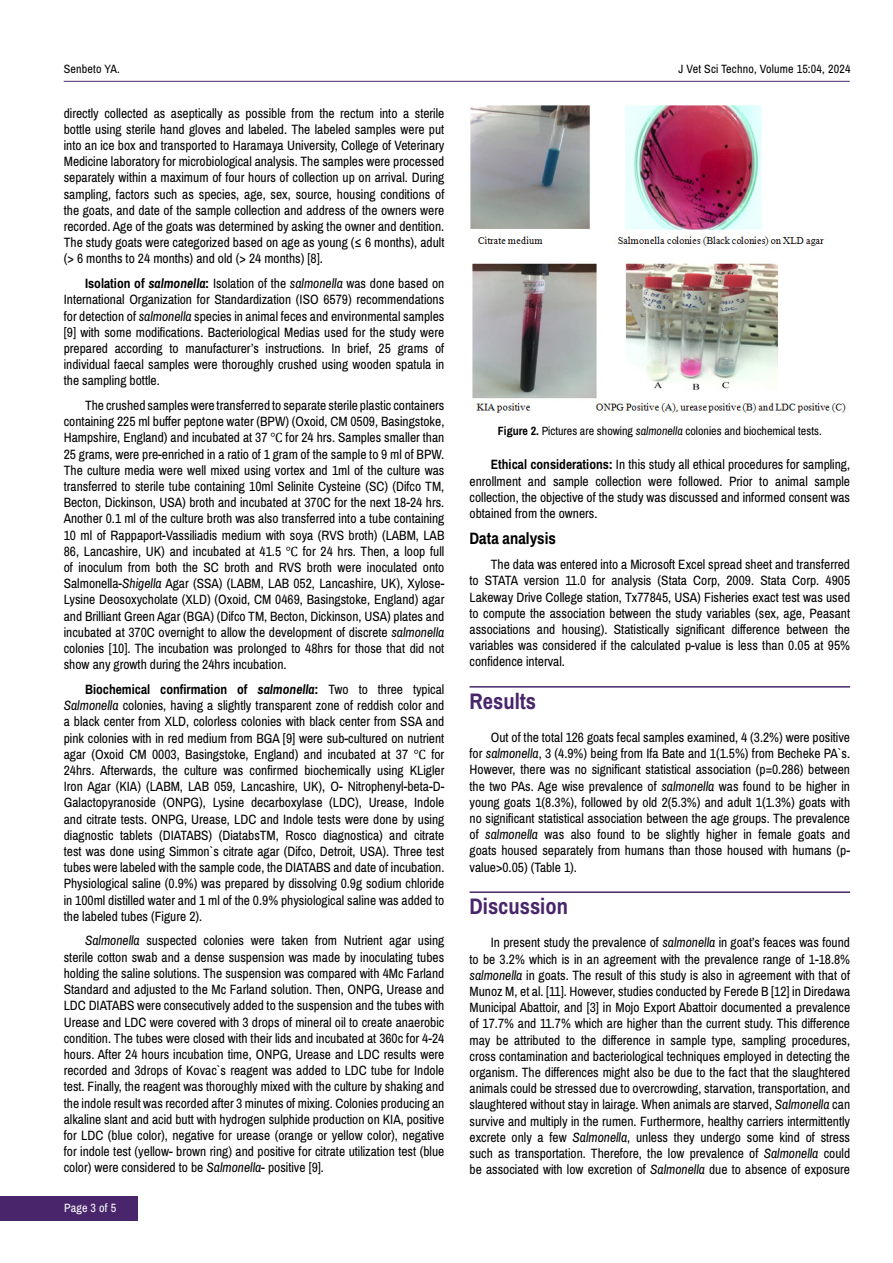
<style>
.page{position:relative;width:893px;height:1263px;background:#fff}
.page>*{position:absolute;margin:0;border:0;box-sizing:border-box;transform-origin:0 0}
.t1{font:700 22.5px "Archivo Narrow";color:#49266c}
.t2{font:700 16.5px "Archivo Narrow";color:#000}
.t3{font:13.5px/16.2px "Archivo Narrow";color:#000;text-align:justify}
.t4{font:12px "Archivo Narrow";color:#000}
.t5{font:12px "Archivo Narrow";letter-spacing:.015em;color:#fff}
.s1{font-weight:700}
.s2{font-weight:700;font-style:italic}
.s3{font-style:italic}
.s4{font-family:"Cambria Math"}
</style>
<div class="page">
<hr style="left:64px;top:81px;width:786px;height:1px;background:#49266c">
<div style="left:0;top:1196px;width:137px;height:24px;background:#49266c"></div>
<hr style="left:470px;top:686px;width:380px;height:2px;background:#49266c">
<hr style="left:470px;top:891px;width:380px;height:2px;background:#49266c">
<img style="left:470px;top:105px;width:376px;height:308px">
<p class="t4" style="left:64px;top:61px;width:58px">Senbeto YA.</p>
<p class="t4" style="left:678px;top:61px;width:173px">J Vet Sci Techno, Volume 15:04, 2024</p>
<p class="t3" style="left:64px;top:105px;width:382px">directly collected as aseptically as possible from the rectum into a sterile bottle using sterile hand gloves and labeled. The labeled samples were put into an ice box and transported to Haramaya University, College of Veterinary Medicine laboratory for microbiological analysis. The samples were processed separately within a maximum of four hours of collection up on arrival. During sampling, factors such as species, age, sex, source, housing conditions of the goats, and date of the sample collection and address of the owners were recorded. Age of the goats was determined by asking the owner and dentition.<br>The study goats were categorized based on age as young (≤ 6 months), adult (&gt; 6 months to 24 months) and old (&gt; 24 months) [8].</p>
<p class="t3" style="left:64px;top:276px;width:382px;text-indent:21px"><span class="s1">Isolation of</span> <span class="s2">salmonella</span><span class="s1">:</span> Isolation of the <span class="s3">salmonella</span> was done based on International Organization for Standardization (ISO 6579) recommendations for detection of <span class="s3">salmonella</span> species in animal feces and environmental samples [9] with some modifications. Bacteriological Medias used for the study were prepared according to manufacturer’s instructions. In brief, 25 grams of individual faecal samples were thoroughly crushed using wooden spatula in the sampling bottle.</p>
<p class="t3" style="left:64px;top:397px;width:382px;text-indent:21px">The crushed samples were transferred to separate sterile plastic containers containing 225 ml buffer peptone water (BPW) (Oxoid, CM 0509, Basingstoke, Hampshire, England) and incubated at 37 <span class="s4">℃</span> for 24 hrs. Samples smaller than 25 grams, were pre-enriched in a ratio of 1 gram of the sample to 9 ml of BPW.<br>The culture media were well mixed using vortex and 1ml of the culture was transferred to sterile tube containing 10ml Selinite Cysteine (SC) (Difco TM, Becton, Dickinson, USA) broth and incubated at 370C for the next 18-24 hrs.<br>Another 0.1 ml of the culture broth was also transferred into a tube containing 10 ml of Rappaport-Vassiliadis medium with soya (RVS broth) (LABM, LAB 86, Lancashire, UK) and incubated at 41.5 <span class="s4">℃</span> for 24 hrs. Then, a loop full of inoculum from both the SC broth and RVS broth were inoculated onto Salmonella-<span class="s3">Shigella</span> Agar (SSA) (LABM, LAB 052, Lancashire, UK), Xylose-Lysine Deosoxycholate (XLD) (Oxoid, CM 0469, Basingstoke, England) agar and Brilliant Green Agar (BGA) (Difco TM, Becton, Dickinson, USA) plates and incubated at 370C overnight to allow the development of discrete <span class="s3">salmonella </span>colonies [10]. The incubation was prolonged to 48hrs for those that did not show any growth during the 24hrs incubation.</p>
<p class="t3" style="left:64px;top:681px;width:382px;text-indent:21px"><span class="s1">Biochemical confirmation of</span> <span class="s2">salmonella</span><span class="s1">:</span> Two to three typical <span class="s3">Salmonella</span> colonies, having a slightly transparent zone of reddish color and a black center from XLD, colorless colonies with black center from SSA and pink colonies with in red medium from BGA [9] were sub-cultured on nutrient agar (Oxoid CM 0003, Basingstoke, England) and incubated at 37 <span class="s4">℃</span> for 24hrs. Afterwards, the culture was confirmed biochemically using KLigler Iron Agar (KIA) (LABM, LAB 059, Lancashire, UK), O- Nitrophenyl-beta-D-Galactopyranoside (ONPG), Lysine decarboxylase (LDC), Urease, Indole and citrate tests. ONPG, Urease, LDC and Indole tests were done by using diagnostic tablets (DIATABS) (DiatabsTM, Rosco diagnostica) and citrate test was done using Simmon`s citrate agar (Difco, Detroit, USA). Three test tubes were labeled with the sample code, the DIATABS and date of incubation.<br>Physiological saline (0.9%) was prepared by dissolving 0.9g sodium chloride in 100ml distilled water and 1 ml of the 0.9% physiological saline was added to the labeled tubes (Figure 2).</p>
<p class="t3" style="left:64px;top:933px;width:382px;text-indent:21px"><span class="s3">Salmonella</span> suspected colonies were taken from Nutrient agar using sterile cotton swab and a dense suspension was made by inoculating tubes holding the saline solutions. The suspension was compared with 4Mc Farland Standard and adjusted to the Mc Farland solution. Then, ONPG, Urease and LDC DIATABS were consecutively added to the suspension and the tubes with Urease and LDC were covered with 3 drops of mineral oil to create anaerobic condition. The tubes were closed with their lids and incubated at 360c for 4-24 hours. After 24 hours incubation time, ONPG, Urease and LDC results were recorded and 3drops of Kovac`s reagent was added to LDC tube for Indole test. Finally, the reagent was thoroughly mixed with the culture by shaking and the indole result was recorded after 3 minutes of mixing. Colonies producing an alkaline slant and acid butt with hydrogen sulphide production on KIA, positive for LDC (blue color), negative for urease (orange or yellow color), negative for indole test (yellow- brown ring) and positive for citrate utilization test (blue color) were considered to be <span class="s3">Salmonella</span>- positive [9].</p>
<p class="t5" style="left:64px;top:1201px;width:54px">Page 3 of 5</p>
<p class="t4" style="left:498px;top:424px;width:325px"><span class="s1">Figure 2.</span> Pictures are showing <span class="s3">salmonella</span> colonies and biochemical tests.</p>
<p class="t3" style="left:470px;top:457px;width:382px;text-indent:21px"><span class="s1">Ethical considerations:</span> In this study all ethical procedures for sampling, enrollment and sample collection were followed. Prior to animal sample collection, the objective of the study was discussed and informed consent was obtained from the owners.</p>
<p class="t2" style="left:470px;top:529px;width:88px">Data analysis</p>
<p class="t3" style="left:470px;top:557px;width:382px;text-indent:21px">The data was entered into a Microsoft Excel spread sheet and transferred to STATA version 11.0 for analysis (Stata Corp, 2009. Stata Corp. 4905<br>Lakeway Drive College station, Tx77845, USA) Fisheries exact test was used to compute the association between the study variables (sex, age, Peasant associations and housing). Statistically significant difference between the variables was considered if the calculated p-value is less than 0.05 at 95% confidence interval.</p>
<h1 class="t1" style="left:470px;top:687px;width:68px">Results</h1>
<p class="t3" style="left:470px;top:729px;width:382px;text-indent:21px">Out of the total 126 goats fecal samples examined, 4 (3.2%) were positive for <span class="s3">salmonella</span>, 3 (4.9%) being from Ifa Bate and 1(1.5%) from Becheke PA`s.<br>However, there was no significant statistical association (p=0.286) between the two PAs. Age wise prevalence of <span class="s3">salmonella</span> was found to be higher in young goats 1(8.3%), followed by old 2(5.3%) and adult 1(1.3%) goats with no significant statistical association between the age groups. The prevalence of <span class="s3">salmonella</span> was also found to be slightly higher in female goats and goats housed separately from humans than those housed with humans (p&shy;value&gt;0.05) (Table 1).</p>
<h1 class="t1" style="left:470px;top:893px;width:100px">Discussion</h1>
<p class="t3" style="left:470px;top:935px;width:382px;text-indent:21px">In present study the prevalence of <span class="s3">salmonella</span> in goat’s feaces was found to be 3.2% which is in an agreement with the prevalence range of 1-18.8% <span class="s3">salmonella</span> in goats. The result of this study is also in agreement with that of Munoz M, et al. [11]. However, studies conducted by Ferede B [12] in Diredawa Municipal Abattoir, and [3] in Mojo Export Abattoir documented a prevalence of 17.7% and 11.7% which are higher than the current study. This difference may be attributed to the difference in sample type, sampling procedures, cross contamination and bacteriological techniques employed in detecting the organism. The differences might also be due to the fact that the slaughtered animals could be stressed due to overcrowding, starvation, transportation, and slaughtered without stay in lairage. When animals are starved, <span class="s3">Salmonella</span> can survive and multiply in the rumen. Furthermore, healthy carriers intermittently excrete only a few <span class="s3">Salmonella</span>, unless they undergo some kind of stress such as transportation. Therefore, the low prevalence of <span class="s3">Salmonella</span> could be associated with low excretion of <span class="s3">Salmonella</span> due to absence of exposure</p>
</div>
